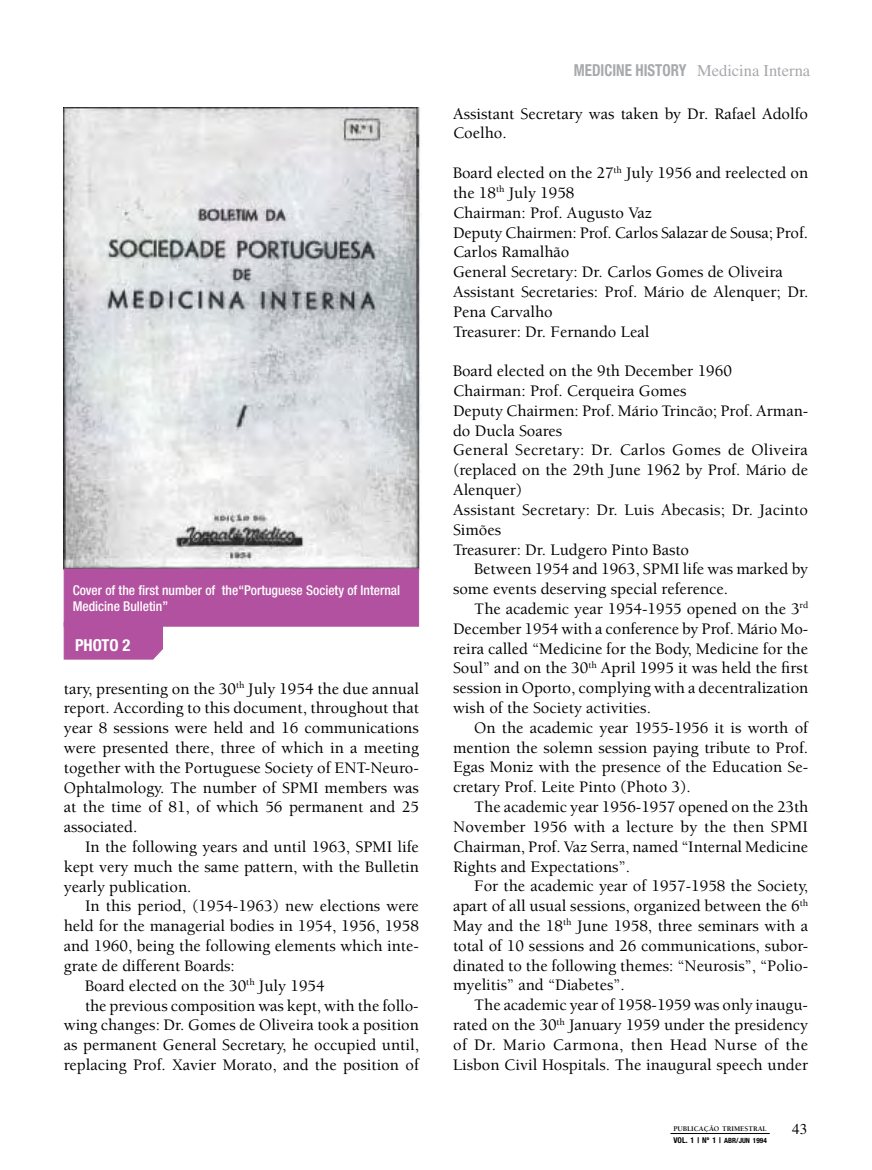
<style>
.page{position:relative;width:872px;height:1170px;background:#fff}
.page>*{position:absolute;margin:0;border:0;box-sizing:border-box;transform-origin:0 0}
.t1{font:500 16.5px/19.8px "Berkeley";color:#000;text-align:justify}
.t2{font:700 condensed 16.5px "Helvetica Neue";color:#a7a9ac;scale:.9 1}
.t3{font:700 condensed 16.5px "Helvetica Neue";color:#fff}
.t4{font:15px "Times";color:#000}
.t5{font:500 condensed 13.5px/16.2px "Helvetica Neue";color:#fff}
.t6{font:700 7.35px "Berkeley";color:#000}
.t7{font:700 condensed 7.2px "Helvetica Neue";letter-spacing:.01em;color:#000}
.s1{font-family:"Times";font-weight:400;font-stretch:normal}
.s2{font-size:7.95px}
</style>
<div class="page">
<hr style="left:670px;top:1133px;width:99px;height:1px;background:#000">
<img style="left:64px;top:108px;width:356px;height:465px">
<div style="left:64px;top:568px;width:355px;height:58px;background:#b2519f;border:1px solid #b2519f"></div>
<div style="left:63px;top:620px;width:100px;height:39px;background:#b2519f"></div>
<p class="t5" style="left:73px;top:581px;width:329px">Cover of the first number of the“Portuguese Society of Internal<br>Medicine Bulletin”</p>
<p class="t3" style="left:75px;top:635px;width:57px">PHOTO 2</p>
<p class="t1" style="left:64px;top:678px;width:357px">tary, presenting on the 30<sup>th</sup> July 1954 the due annual report. According to this document, throughout that year 8 sessions were held and 16 communications were presented there, three of which in a meeting together with the Portuguese Society of ENT-Neuro-Ophtalmology. The number of SPMI members was at the time of 81, of which 56 permanent and 25 associated.</p>
<p class="t1" style="left:64px;top:837px;width:357px;text-indent:21px">In the following years and until 1963, SPMI life kept very much the same pattern, with the Bulletin yearly publication.</p>
<p class="t1" style="left:85px;top:896px;width:335px">In this period, (1954-1963) new elections were</p>
<p class="t1" style="left:64px;top:916px;width:357px">held for the managerial bodies in 1954, 1956, 1958</p>
<p class="t1" style="left:64px;top:936px;width:357px">and 1960, being the following elements which inte-</p>
<p class="t1" style="left:64px;top:956px;width:173px">grate de different Boards:</p>
<p class="t1" style="left:85px;top:975px;width:241px">Board elected on the 30<sup>th</sup> July 1954</p>
<p class="t1" style="left:85px;top:995px;width:335px">the previous composition was kept, with the follo-</p>
<p class="t1" style="left:64px;top:1015px;width:357px">wing changes: Dr. Gomes de Oliveira took a position</p>
<p class="t1" style="left:64px;top:1035px;width:357px">as permanent General Secretary, he occupied until,</p>
<p class="t1" style="left:64px;top:1055px;width:356px">replacing Prof. Xavier Morato, and the position of</p>
<p class="t2" style="left:574px;top:60px;width:264px">MEDICINE HISTORY <span class="s1">Medicina Interna</span></p>
<p class="t1" style="left:453px;top:104px;width:357px">Assistant Secretary was taken by Dr. Rafael Adolfo<br>Coelho.</p>
<p class="t1" style="left:453px;top:163px;width:357px;text-align:left">Board elected on the 27<sup>th</sup> July 1956 and reelected on the 18<sup>th</sup> July 1958<br>Chairman: Prof. Augusto Vaz<br>Deputy Chairmen: Prof. Carlos Salazar de Sousa; Prof.<br>Carlos Ramalhão<br>General Secretary: Dr. Carlos Gomes de Oliveira Assistant Secretaries: Prof. Mário de Alenquer; Dr.<br>Pena Carvalho<br>Treasurer: Dr. Fernando Leal</p>
<p class="t1" style="left:453px;top:361px;width:357px;text-align:left">Board elected on the 9th December 1960<br>Chairman: Prof. Cerqueira Gomes<br>Deputy Chairmen: Prof. Mário Trincão; Prof. Arman&shy;do Ducla Soares<br>General Secretary: Dr. Carlos Gomes de Oliveira (replaced on the 29th June 1962 by Prof. Mário de Alenquer)<br>Assistant Secretary: Dr. Luis Abecasis; Dr. Jacinto Simões<br>Treasurer: Dr. Ludgero Pinto Basto</p>
<p class="t1" style="left:453px;top:559px;width:357px;text-indent:21px">Between 1954 and 1963, SPMI life was marked by some events deserving special reference.</p>
<p class="t1" style="left:453px;top:599px;width:357px;text-indent:21px">The academic year 1954-1955 opened on the 3<sup>rd </sup>December 1954 with a conference by Prof. Mário Mo&shy;reira called “Medicine for the Body, Medicine for the Soul” and on the 30<sup>th</sup> April 1995 it was held the first session in Oporto, complying with a decentralization wish of the Society activities.</p>
<p class="t1" style="left:453px;top:718px;width:357px;text-indent:21px">On the academic year 1955-1956 it is worth of mention the solemn session paying tribute to Prof.<br>Egas Moniz with the presence of the Education Se&shy;cretary Prof. Leite Pinto (Photo 3).</p>
<p class="t1" style="left:453px;top:797px;width:357px;text-indent:21px">The academic year 1956-1957 opened on the 23th November 1956 with a lecture by the then SPMI Chairman, Prof. Vaz Serra, named “Internal Medicine Rights and Expectations”.</p>
<p class="t1" style="left:453px;top:876px;width:357px;text-indent:21px">For the academic year of 1957-1958 the Society, apart of all usual sessions, organized between the 6<sup>th </sup>May and the 18<sup>th</sup> June 1958, three seminars with a total of 10 sessions and 26 communications, subor&shy;dinated to the following themes: “Neurosis”, “Polio&shy;myelitis” and “Diabetes”.</p>
<p class="t1" style="left:453px;top:995px;width:357px;text-indent:21px">The academic year of 1958-1959 was only inaugu&shy;rated on the 30<sup>th</sup> January 1959 under the presidency of Dr. Mario Carmona, then Head Nurse of the Lisbon Civil Hospitals. The inaugural speech under</p>
<p class="t6" style="left:673px;top:1124px;width:95px">PUBLICAÇÃO TRIMESTRAL</p>
<p class="t4" style="left:792px;top:1120px;width:16px">43</p>
<p class="t7" style="left:673px;top:1135px;width:95px"><span class="s2">VOL. 1 | Nº 1 |</span> ABR/JUN 1994</p>
</div>
